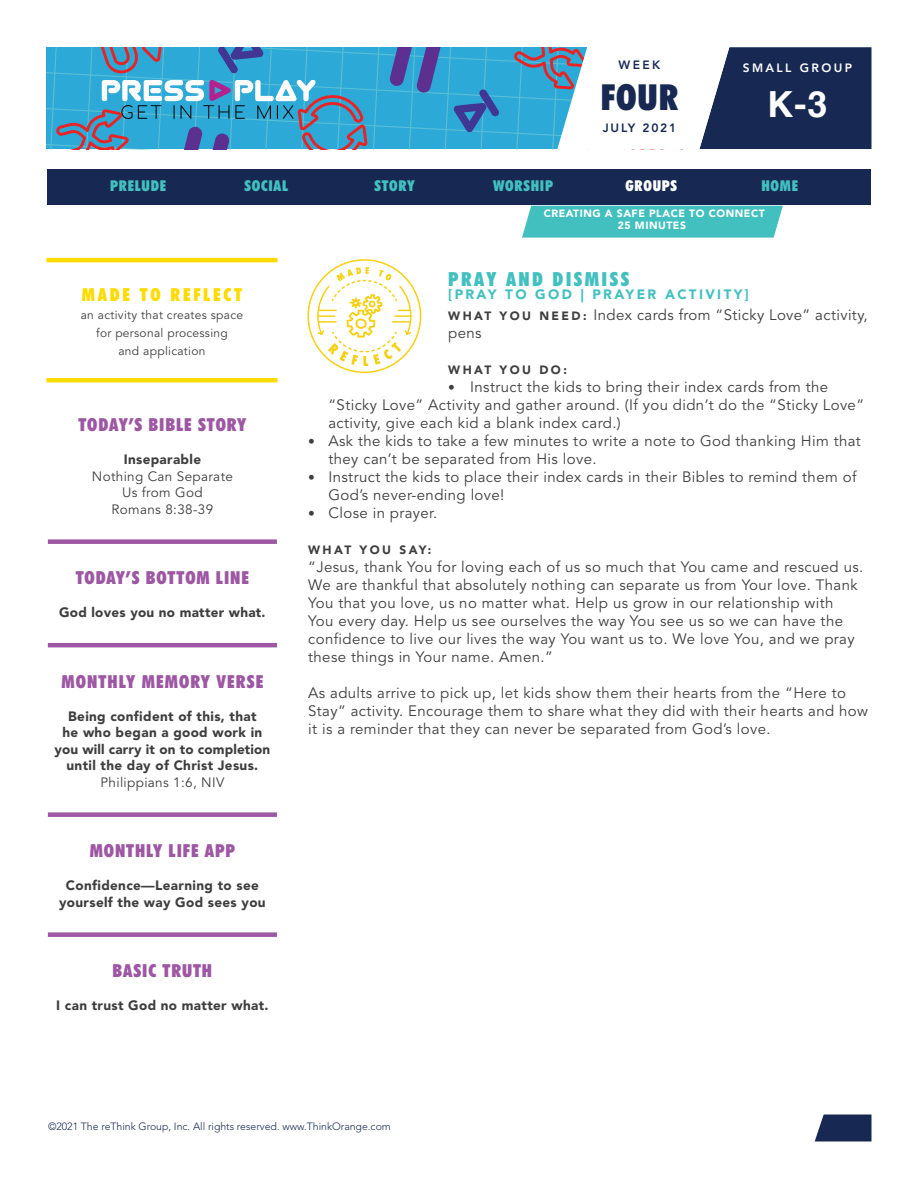
<style>
.page{position:relative;width:918px;height:1188px;background:#fff}
.page>*{position:absolute;margin:0;border:0;box-sizing:border-box;transform-origin:0 0}
.t1{font:900 condensed 36px "Futura BT";color:#172953}
.t2{font:700 36px "Helvetica";color:#fff}
.Paragraph_Style_1{font:900 condensed 19.5px "Futura BT";letter-spacing:.125em;color:#42c0bf}
.t3{font:900 condensed 18px "Futura BT";letter-spacing:.05em;color:#9d57a3}
.t4{font:900 condensed 18px "Futura BT";letter-spacing:.15em;color:#ffdb01}
.Paragraph_Style_1-2{font:15px/18px "Avenir LT Std";letter-spacing:.025em;color:#3e3e3f}
.t5{font:900 condensed 15px "Futura BT";letter-spacing:.05em;color:#42c0bf}
.t6{font:900 condensed 15px "Futura BT";letter-spacing:.05em;color:#fff}
.t7{font:900 13.5px/16.5px "Avenir LT Std";letter-spacing:.025em;color:#3e3e3f;text-align:center}
.t8{font:13.5px/16.5px "Avenir LT Std";letter-spacing:.025em;color:#3e3e3f;text-align:center}
.Paragraph_Style_1-3{font:900 13.5px "Avenir LT Std";letter-spacing:.175em;color:#42c0bf}
.t9{font:12px/18px "Avenir LT Std";letter-spacing:.025em;color:#3e3e3f;text-align:center}
.Paragraph_Style_1-4{font:900 12px "Avenir LT Std";letter-spacing:.2em;color:#3e3e3f}
.t10{font:800 12px "Avenir LT Std";letter-spacing:.15em;color:#172953}
.t11{font:800 12px "Avenir LT Std";letter-spacing:.2em;color:#fff}
.t12{font:300 10.5px "Avenir LT Std";color:#172953}
.t13{font:900 10.5px/12px "Avenir LT Std";letter-spacing:.05em;color:#fff;text-align:center}
.s1{font-weight:900;font-size:12px}
.s2{font-family:"Avenir";font-size:13.5px}
</style>
<div class="page">
<svg style="left:815px;top:1114px;width:57px;height:28px;background:#314166"></svg>
<svg style="left:46px;top:47px;width:826px;height:103px"></svg>
<div style="left:48px;top:539px;width:229px;height:5px;background:#9d57a3"></div>
<hr style="left:48px;top:643px;width:229px;height:4px;background:#9d57a3">
<div style="left:48px;top:812px;width:229px;height:5px;background:#9d57a3"></div>
<div style="left:48px;top:932px;width:229px;height:5px;background:#9d57a3"></div>
<svg style="left:307px;top:259px;width:114px;height:114px"></svg>
<div style="left:47px;top:170px;width:824px;height:36px;background:#172953"></div>
<hr style="left:46px;top:378px;width:232px;height:4px;background:#ffdb01">
<hr style="left:46px;top:258px;width:232px;height:4px;background:#ffdb01">
<div style="left:522px;top:206px;width:261px;height:32px;background:#42c0bf"></div>
<p class="t10" style="left:619px;top:58px;width:43px">WEEK</p>
<h1 class="t1" style="left:601px;top:75px;width:79px">FOUR</h1>
<p class="t10" style="left:603px;top:121px;width:75px">JULY 2021</p>
<p class="t11" style="left:743px;top:61px;width:111px">SMALL GROUP</p>
<h1 class="t2" style="left:768px;top:75px;width:61px">K-3</h1>
<p class="t5" style="left:110px;top:177px;width:57px">PRELUDE</p>
<p class="t5" style="left:245px;top:177px;width:45px">SOCIAL</p>
<p class="t5" style="left:375px;top:177px;width:42px">STORY</p>
<p class="t5" style="left:493px;top:177px;width:62px">WORSHIP</p>
<p class="t6" style="left:626px;top:177px;width:53px">GROUPS</p>
<p class="t5" style="left:761px;top:177px;width:38px">HOME</p>
<p class="t4" style="left:82px;top:284px;width:162px">MADE TO REFLECT</p>
<p class="t9" style="left:81px;top:306px;width:164px">an activity that creates space for personal processing<br>and application</p>
<p class="t3" style="left:78px;top:414px;width:169px">TODAY’S BIBLE STORY</p>
<p class="t7" style="left:124px;top:451px;width:79px">Inseparable</p>
<p class="t8" style="left:92px;top:468px;width:143px">Nothing Can Separate<br>Us from God<br>Romans 8:38-39</p>
<p class="t3" style="left:76px;top:567px;width:175px">TODAY’S BOTTOM LINE</p>
<p class="t7" style="left:59px;top:604px;width:208px">God loves you no matter what.</p>
<p class="t3" style="left:61px;top:671px;width:203px">MONTHLY MEMORY VERSE</p>
<p class="t7" style="left:54px;top:708px;width:217px">Being confident of this, that<br>he who began a good work in you will carry it on to completion until the day of Christ Jesus.</p>
<p class="t8" style="left:101px;top:774px;width:125px">Philippians 1:6, NIV</p>
<p class="t3" style="left:90px;top:840px;width:147px">MONTHLY LIFE APP</p>
<p class="t7" style="left:59px;top:877px;width:208px">Confidence—Learning to see yourself the way God sees you</p>
<p class="t3" style="left:113px;top:960px;width:101px">BASIC TRUTH</p>
<p class="t7" style="left:56px;top:997px;width:214px">I can trust God no matter what.</p>
<p class="t13" style="left:544px;top:207px;width:223px">CREATING A SAFE PLACE TO CONNECT<br>25 MINUTES</p>
<p class="Paragraph_Style_1" style="left:448px;top:267px;width:182px">PRAY AND DISMISS</p>
<p class="Paragraph_Style_1-3" style="left:448px;top:286px;width:302px">[PRAY TO GOD | PRAYER ACTIVITY]</p>
<p class="Paragraph_Style_1-2" style="left:448px;top:306px;width:421px"><span class="s1">W H AT Y O U N E E D :</span> Index cards from “Sticky Love” activity, pens</p>
<p class="Paragraph_Style_1-4" style="left:448px;top:363px;width:120px">WHAT YOU DO:</p>
<p class="Paragraph_Style_1-2" style="left:328px;top:378px;width:537px;text-indent:120px"><span class="s2">•</span> Instruct the kids to bring their index cards from the “Sticky Love” Activity and gather around. (If you didn’t do the “Sticky Love” activity, give each kid a blank index card.)</p>
<p class="Paragraph_Style_1-2" style="left:328px;top:432px;width:534px;text-indent:-20px"><span class="s2">•</span> Ask the kids to take a few minutes to write a note to God thanking Him that they can’t be separated from His love.</p>
<p class="Paragraph_Style_1-2" style="left:328px;top:468px;width:529px;text-indent:-20px"><span class="s2">•</span> Instruct the kids to place their index cards in their Bibles to remind them of<br>God’s never-ending love!</p>
<p class="Paragraph_Style_1-2" style="left:308px;top:504px;width:131px"><span class="s2">•</span> Close in prayer.</p>
<p class="Paragraph_Style_1-4" style="left:308px;top:543px;width:125px">WHAT YOU SAY:</p>
<p class="Paragraph_Style_1-2" style="left:308px;top:558px;width:557px">“Jesus, thank You for loving each of us so much that You came and rescued us.<br>We are thankful that absolutely nothing can separate us from Your love. Thank You that you love, us no matter what. Help us grow in our relationship with<br>You every day. Help us see ourselves the way You see us so we can have the confidence to live our lives the way You want us to. We love You, and we pray these things in Your name. Amen.”</p>
<p class="Paragraph_Style_1-2" style="left:308px;top:684px;width:561px">As adults arrive to pick up, let kids show them their hearts from the “Here to<br>Stay” activity. Encourage them to share what they did with their hearts and how it is a reminder that they can never be separated from God’s love.</p>
<p class="t12" style="left:48px;top:1120px;width:344px">©2021 The reThink Group, Inc. All rights reserved. www.ThinkOrange.com</p>
</div>
